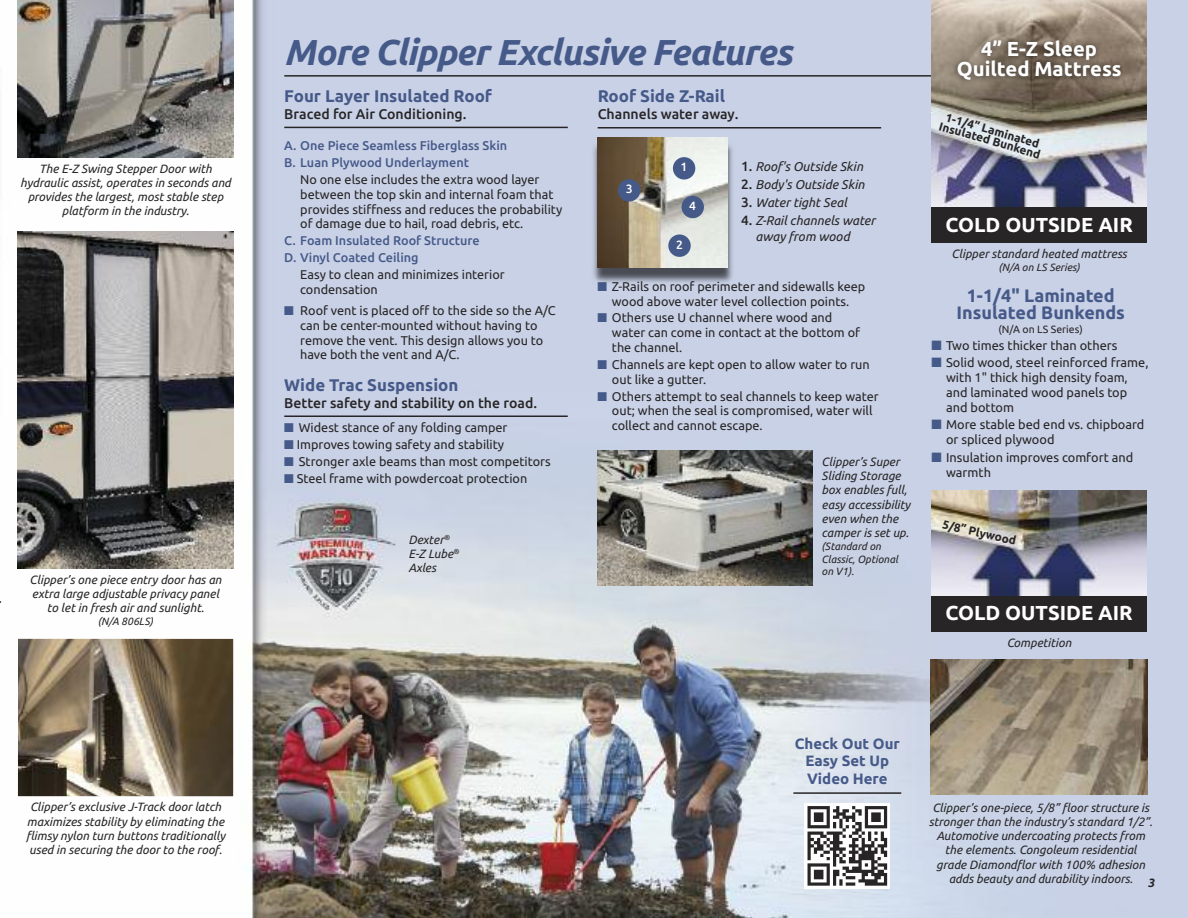
<style>
.page{position:relative;width:1188px;height:918px;background:#fff}
.page>*{position:absolute;margin:0;border:0;box-sizing:border-box;transform-origin:0 0}
.t1{font:italic 700 36px "Ubuntu";letter-spacing:-.025em;color:#465a89}
.t2{font:700 20.25px/19.4px "Ubuntu";color:#fff;text-align:center}
.t3{font:700 18px/17.2px "Ubuntu";color:#465a89;text-align:center}
.t4{font:700 16.95px "Ubuntu";color:#465a89}
.t5{font:700 15px/17.2px "Ubuntu";color:#465a89;text-align:center}
.t6{font:500 14.1px "Ubuntu";color:#272526}
.t7{font:12.75px/15px "Ubuntu";color:#272526}
.t8{font:italic 12.75px/15.8px "Ubuntu";color:#272526}
.t9{font:12.6px/14.7px "Ubuntu";color:#272526}
.t10{font:500 12.6px/17px "Ubuntu";color:#465a89}
.t11{font:italic 12px/14.2px "Ubuntu";color:#272526;text-align:center}
.t12{font:500 12px "Ubuntu";color:#fff}
.t13{font:italic 700 12px "Ubuntu";color:#272526}
.t14{font:700 11.85px/10.2px "Ubuntu";color:#272526;text-align:center}
.t15{font:italic 10.5px/12.8px "Ubuntu";color:#272526}
.t16{font:10.5px "Ubuntu";color:#272526}
.s1{color:#465a89}
.s2{font-weight:500;font-style:normal;font-size:13.5px}
</style>
<div class="page">
<img style="left:1px;top:0;width:1187px;height:918px">
<hr style="left:598px;top:127px;width:283px;height:2px;background:#272526">
<img style="left:18px;top:639px;width:215px;height:157px">
<img style="left:18px;top:0;width:215px;height:157px">
<img style="left:18px;top:232px;width:215px;height:336px">
<img style="left:597px;top:451px;width:216px;height:135px">
<img style="left:930px;top:659px;width:217px;height:135px">
<hr style="left:284px;top:415px;width:284px;height:2px;background:#272526">
<div style="left:804px;top:803px;width:86px;height:86px;background:linear-gradient(to right,#fefefe,#fefefe)"></div>
<svg style="left:808px;top:806px;width:79px;height:80px"></svg>
<img style="left:589px;top:139px;width:148px;height:148px">
<img style="left:598px;top:137px;width:130px;height:130px">
<div style="left:673px;top:157px;width:22px;height:23px;background:#465a89;border-radius:50%"></div>
<div style="left:618px;top:179px;width:22px;height:23px;background:#465a89;border-radius:50%"></div>
<div style="left:682px;top:196px;width:22px;height:22px;background:#465a89;border-radius:50%"></div>
<div style="left:668px;top:234px;width:23px;height:23px;background:#465a89;border-radius:50%"></div>
<hr style="left:793px;top:792px;width:108px;height:2px;background:#272526">
<hr style="left:284px;top:75px;width:648px;height:2px;background:#272526">
<hr style="left:284px;top:127px;width:284px;height:1px;background:#272526">
<img style="left:932px;top:490px;width:215px;height:106px">
<img style="left:932px;top:0;width:215px;height:208px">
<img style="left:903px;top:28px;width:272px;height:96px">
<div style="left:932px;top:208px;width:215px;height:35px;background:#272526"></div>
<div style="left:932px;top:596px;width:215px;height:36px;background:#272526"></div>
<p class="t11" style="left:20px;top:161px;width:212px">The E-Z Swing Stepper Door with hydraulic assist, operates in seconds and provides the largest, most stable step platform in the industry.</p>
<p class="t11" style="left:30px;top:572px;width:193px">Clipper’s one piece entry door has an extra large adjustable privacy panel to let in fresh air and sunlight.</p>
<p class="t15" style="left:98px;top:615px;width:57px">(N/A 806LS)</p>
<p class="t11" style="left:26px;top:800px;width:201px">Clipper’s exclusive J-Track door latch maximizes stability by eliminating the flimsy nylon turn buttons traditionally used in securing the door to the roof.</p>
<h1 class="t1" style="left:284px;top:31px;width:510px">More Clipper Exclusive Features</h1>
<h3 class="t4" style="left:284px;top:86px;width:209px">Four Layer Insulated Roof</h3>
<p class="t6" style="left:284px;top:105px;width:184px">Braced for Air Conditioning.</p>
<p class="t10" style="left:284px;top:137px;width:225px">A. One Piece Seamless Fiberglass Skin<br>B. Luan Plywood Underlayment</p>
<p class="t9" style="left:300px;top:172px;width:264px">No one else includes the extra wood layer between the top skin and internal foam that provides stiffness and reduces the probability of damage due to hail, road debris, etc.</p>
<p class="t10" style="left:284px;top:232px;width:197px">C. Foam Insulated Roof Structure<br>D. Vinyl Coated Ceiling</p>
<p class="t9" style="left:300px;top:267px;width:206px">Easy to clean and minimizes interior condensation</p>
<p class="t9" style="left:300px;top:303px;width:257px;text-indent:-16px"><span class="s1">■</span> Roof vent is placed off to the side so the A/C can be center-mounted without having to remove the vent. This design allows you to have both the vent and A/C.</p>
<h3 class="t4" style="left:284px;top:375px;width:176px">Wide Trac Suspension</h3>
<p class="t6" style="left:284px;top:394px;width:254px">Better safety and stability on the road.</p>
<p class="t9" style="left:284px;top:420px;width:225px"><span class="s1">■</span> Widest stance of any folding camper</p>
<p class="t9" style="left:284px;top:437px;width:221px"><span class="s1">■</span> Improves towing safety and stability</p>
<p class="t9" style="left:284px;top:454px;width:268px"><span class="s1">■</span> Stronger axle beams than most competitors</p>
<p class="t9" style="left:284px;top:471px;width:245px"><span class="s1">■</span> Steel frame with powdercoat protection</p>
<p class="t11" style="left:408px;top:532px;width:52px;text-align:left">Dexter<sup>®<br></sup>E-Z Lube<sup>®<br></sup>Axles</p>
<h3 class="t4" style="left:598px;top:86px;width:129px">Roof Side Z-Rail</h3>
<p class="t6" style="left:598px;top:105px;width:143px">Channels water away.</p>
<p class="t12" style="left:626px;top:181px;width:8px">3</p>
<p class="t12" style="left:681px;top:159px;width:8px">1</p>
<p class="t12" style="left:689px;top:198px;width:8px">4</p>
<p class="t12" style="left:676px;top:237px;width:8px">2</p>
<p class="t8" style="left:741px;top:158px;width:124px"><span class="s2">1.</span> Roof's Outside Skin</p>
<p class="t8" style="left:741px;top:176px;width:125px"><span class="s2">2.</span> Body's Outside Skin</p>
<p class="t8" style="left:741px;top:194px;width:107px"><span class="s2">3.</span> Water tight Seal</p>
<p class="t8" style="left:756px;top:212px;width:121px;text-indent:-15px"><span class="s2">4.</span> Z-Rail channels water away from wood</p>
<p class="t9" style="left:597px;top:279px;width:269px;text-align:center"><span class="s1">■</span> Z-Rails on roof perimeter and sidewalls keep wood above water level collection points.</p>
<p class="t9" style="left:612px;top:310px;width:250px;text-indent:-15px"><span class="s1">■</span> Others use U channel where wood and water can come in contact at the bottom of the channel.</p>
<p class="t9" style="left:612px;top:357px;width:259px;text-indent:-15px"><span class="s1">■</span> Channels are kept open to allow water to run out like a gutter.</p>
<p class="t9" style="left:612px;top:388px;width:268px;text-indent:-15px"><span class="s1">■</span> Others attempt to seal channels to keep water out; when the seal is compromised, water will collect and cannot escape.</p>
<p class="t11" style="left:822px;top:454px;width:90px;text-align:left">Clipper’s Super<br>Sliding Storage box enables full, easy accessibility even when the camper is set up.</p>
<p class="t15" style="left:822px;top:539px;width:78px">(Standard on<br>Classic, Optional on V1).</p>
<h2 class="t2" style="left:957px;top:39px;width:166px">4” E-Z Sleep<br>Quilted Mattress</h2>
<p class="t14" style="left:944px;top:111px;width:106px;rotate:16deg">1-1/4” Laminated<br>Insulated Bunkend</p>
<h2 class="t2" style="left:946px;top:215px;width:189px">COLD OUTSIDE AIR</h2>
<p class="t11" style="left:952px;top:246px;width:177px">Clipper standard heated mattress</p>
<p class="t15" style="left:999px;top:260px;width:83px">(N/A on LS Series)</p>
<h3 class="t3" style="left:956px;top:286px;width:170px">1-1/4" Laminated<br>Insulated Bunkends</h3>
<p class="t16" style="left:999px;top:323px;width:86px">(N/A on LS Series)</p>
<p class="t7" style="left:932px;top:338px;width:187px"><span class="s1">■</span> Two times thicker than others</p>
<p class="t7" style="left:946px;top:355px;width:204px;text-indent:-15px"><span class="s1">■</span> Solid wood, steel reinforced frame, with 1" thick high density foam, and laminated wood panels top and bottom</p>
<p class="t7" style="left:946px;top:417px;width:200px;text-indent:-15px"><span class="s1">■</span> More stable bed end vs. chipboard or spliced plywood</p>
<p class="t7" style="left:946px;top:449px;width:189px;text-indent:-15px"><span class="s1">■</span> Insulation improves comfort and warmth</p>
<p class="t14" style="left:944px;top:519px;width:77px;rotate:13deg">5/8” Plywood</p>
<h2 class="t2" style="left:945px;top:603px;width:189px">COLD OUTSIDE AIR</h2>
<p class="t11" style="left:1007px;top:635px;width:66px">Competition</p>
<p class="t5" style="left:795px;top:735px;width:107px">Check Out Our<br>Easy Set Up<br>Video Here</p>
<p class="t11" style="left:929px;top:800px;width:225px">Clipper’s one-piece, 5/8” floor structure is stronger than the industry’s standard 1/2”.<br>Automotive undercoating protects from the elements. Congoleum residential grade Diamondflor with 100% adhesion adds beauty and durability indoors.</p>
<p class="t13" style="left:1147px;top:875px;width:8px">3</p>
</div>
